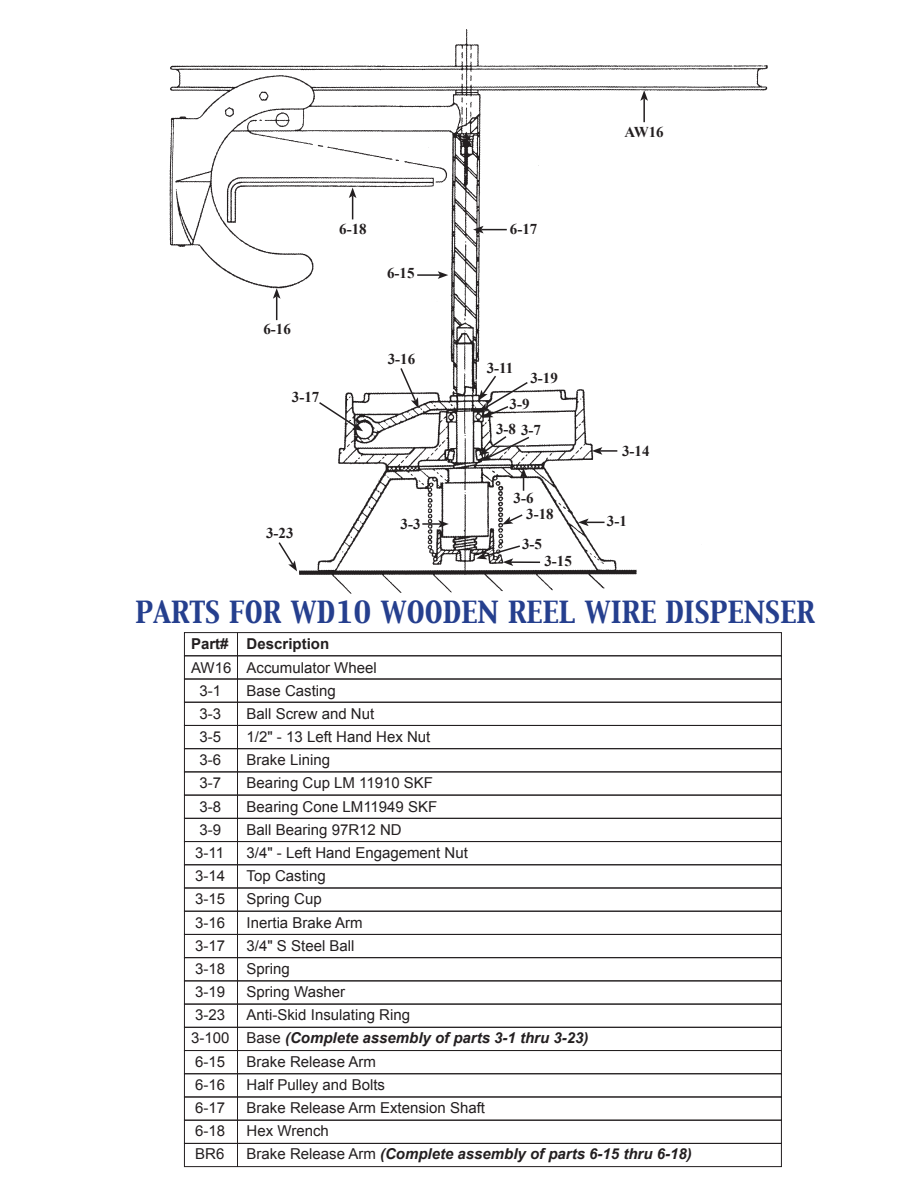
<style>
.page{position:relative;width:918px;height:1188px;background:#fff}
.page>*{position:absolute;margin:0;border:0;box-sizing:border-box;transform-origin:0 0}
.t1{font:27px "Capitals";color:#253f8e}
.t2{font:15px "Arial";color:#231f20}
.t3{font:italic 700 15px "Arial";color:#231f20}
.t4{font:700 15px "Times New Roman";color:#231f20}
.t5{font:700 15px "Arial";color:#231f20}
.s1{font-weight:400;font-style:normal}
</style>
<div class="page">
<img style="left:169px;top:29px;width:599px;height:565px">
<hr style="left:643px;top:98px;width:2px;height:24px;background:#231f20">
<svg style="left:640px;top:90px;width:8px;height:11px"></svg>
<svg style="left:473px;top:226px;width:34px;height:7px"></svg>
<hr style="left:417px;top:274px;width:23px;height:2px;background:#231f20">
<svg style="left:438px;top:271px;width:10px;height:8px"></svg>
<svg style="left:349px;top:188px;width:7px;height:31px"></svg>
<svg style="left:273px;top:288px;width:8px;height:32px"></svg>
<svg style="left:399px;top:366px;width:20px;height:42px"></svg>
<svg style="left:317px;top:401px;width:46px;height:30px"></svg>
<svg style="left:277px;top:541px;width:20px;height:30px"></svg>
<svg style="left:422px;top:520px;width:27px;height:8px"></svg>
<hr style="left:511px;top:561px;width:29px;height:2px;background:#231f20">
<svg style="left:578px;top:519px;width:27px;height:7px"></svg>
<svg style="left:592px;top:447px;width:25px;height:8px"></svg>
<svg style="left:478px;top:374px;width:51px;height:44px"></svg>
<svg style="left:479px;top:435px;width:52px;height:26px"></svg>
<svg style="left:520px;top:468px;width:7px;height:23px"></svg>
<svg style="left:502px;top:513px;width:22px;height:12px"></svg>
<svg style="left:476px;top:544px;width:46px;height:22px"></svg>
<div style="left:184px;top:632px;width:598px;height:24px;border:1px solid #231f20"></div>
<div style="left:184px;top:655px;width:598px;height:24px;border:1px solid #231f20"></div>
<div style="left:184px;top:679px;width:598px;height:24px;border:1px solid #231f20"></div>
<div style="left:184px;top:702px;width:598px;height:24px;border:1px solid #231f20"></div>
<div style="left:184px;top:725px;width:598px;height:24px;border:1px solid #231f20"></div>
<div style="left:184px;top:748px;width:598px;height:24px;border:1px solid #231f20"></div>
<div style="left:184px;top:795px;width:598px;height:24px;border:1px solid #231f20"></div>
<div style="left:184px;top:818px;width:598px;height:24px;border:1px solid #231f20"></div>
<div style="left:184px;top:841px;width:598px;height:24px;border:1px solid #231f20"></div>
<div style="left:184px;top:864px;width:598px;height:24px;border:1px solid #231f20"></div>
<div style="left:184px;top:888px;width:598px;height:24px;border:1px solid #231f20"></div>
<div style="left:184px;top:911px;width:598px;height:24px;border:1px solid #231f20"></div>
<div style="left:184px;top:934px;width:598px;height:24px;border:1px solid #231f20"></div>
<div style="left:184px;top:957px;width:598px;height:24px;border:1px solid #231f20"></div>
<div style="left:184px;top:1004px;width:598px;height:24px;border:1px solid #231f20"></div>
<div style="left:184px;top:1027px;width:598px;height:24px;border:1px solid #231f20"></div>
<div style="left:184px;top:1050px;width:598px;height:24px;border:1px solid #231f20"></div>
<div style="left:184px;top:1073px;width:598px;height:24px;border:1px solid #231f20"></div>
<div style="left:184px;top:1120px;width:598px;height:24px;border:1px solid #231f20"></div>
<div style="left:184px;top:1143px;width:598px;height:24px;border:1px solid #231f20"></div>
<hr style="left:237px;top:633px;width:1px;height:534px;background:#231f20">
<p class="t4" style="left:339px;top:218px;width:29px">6-18</p>
<p class="t4" style="left:263px;top:319px;width:29px">6-16</p>
<p class="t4" style="left:292px;top:387px;width:29px">3-17</p>
<p class="t4" style="left:387px;top:262px;width:29px">6-15</p>
<p class="t4" style="left:388px;top:349px;width:29px">3-16</p>
<p class="t4" style="left:266px;top:522px;width:29px">3-23</p>
<p class="t4" style="left:401px;top:514px;width:21px">3-3</p>
<p class="t4" style="left:510px;top:219px;width:29px">6-17</p>
<p class="t4" style="left:625px;top:121px;width:41px">AW16</p>
<p class="t4" style="left:487px;top:358px;width:28px">3-11</p>
<p class="t4" style="left:530px;top:368px;width:29px">3-19</p>
<p class="t4" style="left:510px;top:394px;width:21px">3-9</p>
<p class="t4" style="left:496px;top:419px;width:46px">3-8 3-7</p>
<p class="t4" style="left:514px;top:487px;width:21px">3-6</p>
<p class="t4" style="left:526px;top:503px;width:29px">3-18</p>
<p class="t4" style="left:544px;top:551px;width:29px">3-15</p>
<p class="t4" style="left:522px;top:534px;width:21px">3-5</p>
<p class="t4" style="left:622px;top:440px;width:29px">3-14</p>
<p class="t4" style="left:607px;top:511px;width:21px">3-1</p>
<p class="t1" style="left:135px;top:594px;width:681px">PARTS FOR WD10 WOODEN REEL WIRE DISPENSER</p>
<p class="t5" style="left:191px;top:634px;width:140px">Part# Description</p>
<p class="t2" style="left:191px;top:658px;width:187px">AW16 Accumulator Wheel</p>
<p class="t2" style="left:199px;top:681px;width:23px">3-1</p>
<p class="t2" style="left:247px;top:681px;width:91px">Base Casting</p>
<p class="t2" style="left:199px;top:704px;width:23px">3-3</p>
<p class="t2" style="left:247px;top:704px;width:129px">Ball Screw and Nut</p>
<p class="t2" style="left:199px;top:727px;width:23px">3-5</p>
<p class="t2" style="left:247px;top:727px;width:185px">1/2" - 13 Left Hand Hex Nut</p>
<p class="t2" style="left:199px;top:750px;width:23px">3-6</p>
<p class="t2" style="left:247px;top:750px;width:85px">Brake Lining</p>
<p class="t2" style="left:199px;top:773px;width:23px">3-7</p>
<p class="t2" style="left:247px;top:773px;width:188px">Bearing Cup LM 11910 SKF</p>
<p class="t2" style="left:199px;top:797px;width:23px">3-8</p>
<p class="t2" style="left:247px;top:797px;width:192px">Bearing Cone LM11949 SKF</p>
<p class="t2" style="left:199px;top:820px;width:23px">3-9</p>
<p class="t2" style="left:247px;top:820px;width:157px">Ball Bearing 97R12 ND</p>
<p class="t2" style="left:195px;top:843px;width:30px">3-11</p>
<p class="t2" style="left:247px;top:843px;width:223px">3/4" - Left Hand Engagement Nut</p>
<p class="t2" style="left:195px;top:866px;width:32px">3-14</p>
<p class="t2" style="left:247px;top:866px;width:81px">Top Casting</p>
<p class="t2" style="left:195px;top:889px;width:32px">3-15</p>
<p class="t2" style="left:247px;top:889px;width:77px">Spring Cup</p>
<p class="t2" style="left:195px;top:912px;width:32px">3-16</p>
<p class="t2" style="left:247px;top:912px;width:117px">Inertia Brake Arm</p>
<p class="t2" style="left:195px;top:936px;width:32px">3-17</p>
<p class="t2" style="left:247px;top:936px;width:109px">3/4" S Steel Ball</p>
<p class="t2" style="left:195px;top:959px;width:32px">3-18</p>
<p class="t2" style="left:247px;top:959px;width:45px">Spring</p>
<p class="t2" style="left:195px;top:982px;width:32px">3-19</p>
<p class="t2" style="left:247px;top:982px;width:100px">Spring Washer</p>
<p class="t2" style="left:195px;top:1005px;width:32px">3-23</p>
<p class="t2" style="left:247px;top:1005px;width:165px">Anti-Skid Insulating Ring</p>
<p class="t3" style="left:191px;top:1028px;width:399px"><span class="s1">3-100 Base</span> (Complete assembly of parts 3-1 thru 3-23)</p>
<p class="t2" style="left:195px;top:1051px;width:32px">6-15</p>
<p class="t2" style="left:247px;top:1051px;width:131px">Brake Release Arm</p>
<p class="t2" style="left:195px;top:1075px;width:32px">6-16</p>
<p class="t2" style="left:247px;top:1075px;width:140px">Half Pulley and Bolts</p>
<p class="t2" style="left:195px;top:1098px;width:32px">6-17</p>
<p class="t2" style="left:247px;top:1098px;width:240px">Brake Release Arm Extension Shaft</p>
<p class="t2" style="left:195px;top:1121px;width:32px">6-18</p>
<p class="t2" style="left:247px;top:1121px;width:84px">Hex Wrench</p>
<p class="t2" style="left:195px;top:1144px;width:31px">BR6</p>
<p class="t3" style="left:247px;top:1144px;width:447px"><span class="s1">Brake Release Arm</span> (Complete assembly of parts 6-15 thru 6-18)</p>
</div>
